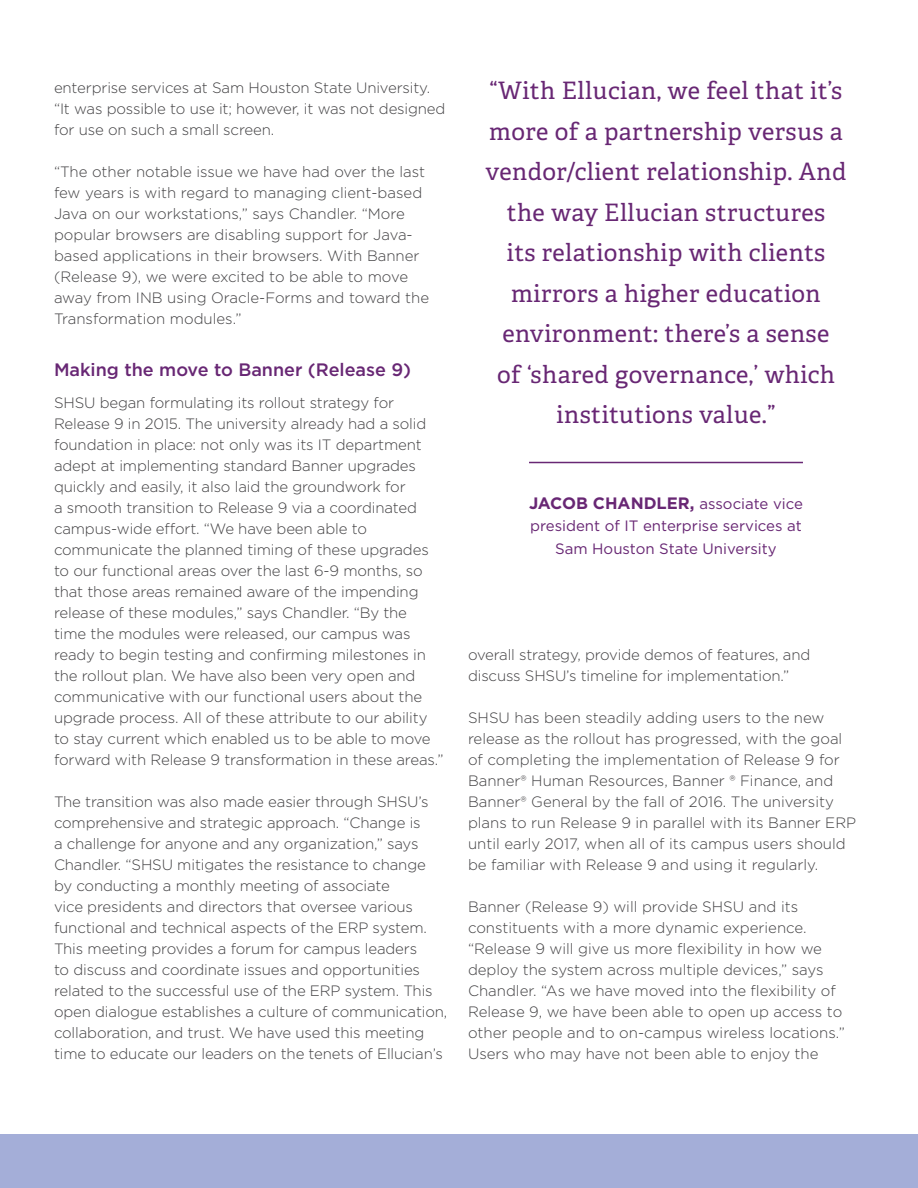
<style>
.page{position:relative;width:918px;height:1188px;background:#fff}
.page>*{position:absolute;margin:0;border:0;box-sizing:border-box;transform-origin:0 0}
.QUOTE_TEXT{font:24px/40.5px "Adelle PE";letter-spacing:.02em;color:#682774;text-align:center}
.SUBHEADER{font:500 18px "Gotham";color:#682774}
.QUOTE_ATTRIBUTION{font:700 16.5px "Gotham";color:#682774}
.BODY{font:300 15px/21px "Gotham";letter-spacing:-.01em;color:#414042}
.BODY_no_space_above{font:300 15px/21px "Gotham";letter-spacing:-.01em;color:#414042}
.QUOTE_ATTRIBUTION-2{font:15px/22.5px "Gotham";color:#682774;text-align:center}
.s1{font-weight:400;font-size:15px}
</style>
<div class="page">
<hr style="left:917px;top:688px;width:1px;height:480px;background:#dcddde">
<hr style="left:529px;top:462px;width:274px;height:1px;background:#682774">
<div style="left:0;top:1134px;width:918px;height:54px;background:#a4aed8"></div>
<p class="BODY" style="left:54px;top:77px;width:393px">enterprise services at Sam Houston State University. “It was possible to use it; however, it was not designed for use on such a small screen.</p>
<p class="BODY" style="left:54px;top:161px;width:377px">“The other notable issue we have had over the last few years is with regard to managing client-based Java on our workstations,” says Chandler. “More popular browsers are disabling support for Java&shy;based applications in their browsers. With Banner (Release 9), we were excited to be able to move away from INB using Oracle-Forms and toward the Transformation modules.”</p>
<p class="SUBHEADER" style="left:54px;top:358px;width:359px">Making the move to Banner (Release 9)</p>
<p class="BODY_no_space_above" style="left:54px;top:392px;width:391px">SHSU began formulating its rollout strategy for Release 9 in 2015. The university already had a solid foundation in place: not only was its IT department adept at implementing standard Banner upgrades quickly and easily, it also laid the groundwork for<br>a smooth transition to Release 9 via a coordinated campus-wide effort. “We have been able to communicate the planned timing of these upgrades to our functional areas over the last 6-9 months, so that those areas remained aware of the impending release of these modules,” says Chandler. “By the<br>time the modules were released, our campus was ready to begin testing and confirming milestones in the rollout plan. We have also been very open and communicative with our functional users about the upgrade process. All of these attribute to our ability to stay current which enabled us to be able to move forward with Release 9 transformation in these areas.”</p>
<p class="BODY" style="left:54px;top:791px;width:395px">The transition was also made easier through SHSU’s comprehensive and strategic approach. “Change is<br>a challenge for anyone and any organization,” says Chandler. “SHSU mitigates the resistance to change by conducting a monthly meeting of associate<br>vice presidents and directors that oversee various functional and technical aspects of the ERP system.<br>This meeting provides a forum for campus leaders<br>to discuss and coordinate issues and opportunities related to the successful use of the ERP system. This open dialogue establishes a culture of communication, collaboration, and trust. We have used this meeting time to educate our leaders on the tenets of Ellucian’s</p>
<p class="QUOTE_TEXT" style="left:486px;top:69px;width:362px">“With Ellucian, we feel that it’s more of a partnership versus a vendor/client relationship. And the way Ellucian structures<br>its relationship with clients mirrors a higher education environment: there’s a sense<br>of ‘shared governance,’ which institutions value.”</p>
<p class="QUOTE_ATTRIBUTION" style="left:529px;top:492px;width:275px">JACOB CHANDLER, <span class="s1">associate vice</span></p>
<p class="QUOTE_ATTRIBUTION-2" style="left:530px;top:514px;width:273px">president of IT enterprise services at<br>Sam Houston State University</p>
<p class="BODY" style="left:468px;top:644px;width:344px">overall strategy, provide demos of features, and discuss SHSU’s timeline for implementation.”</p>
<p class="BODY" style="left:468px;top:707px;width:390px">SHSU has been steadily adding users to the new release as the rollout has progressed, with the goal of completing the implementation of Release 9 for Banner® Human Resources, Banner ® Finance, and Banner® General by the fall of 2016. The university plans to run Release 9 in parallel with its Banner ERP until early 2017, when all of its campus users should be familiar with Release 9 and using it regularly.</p>
<p class="BODY" style="left:468px;top:896px;width:378px">Banner (Release 9) will provide SHSU and its constituents with a more dynamic experience. “Release 9 will give us more flexibility in how we deploy the system across multiple devices,” says Chandler. “As we have moved into the flexibility of Release 9, we have been able to open up access to other people and to on-campus wireless locations.” Users who may have not been able to enjoy the</p>
</div>
